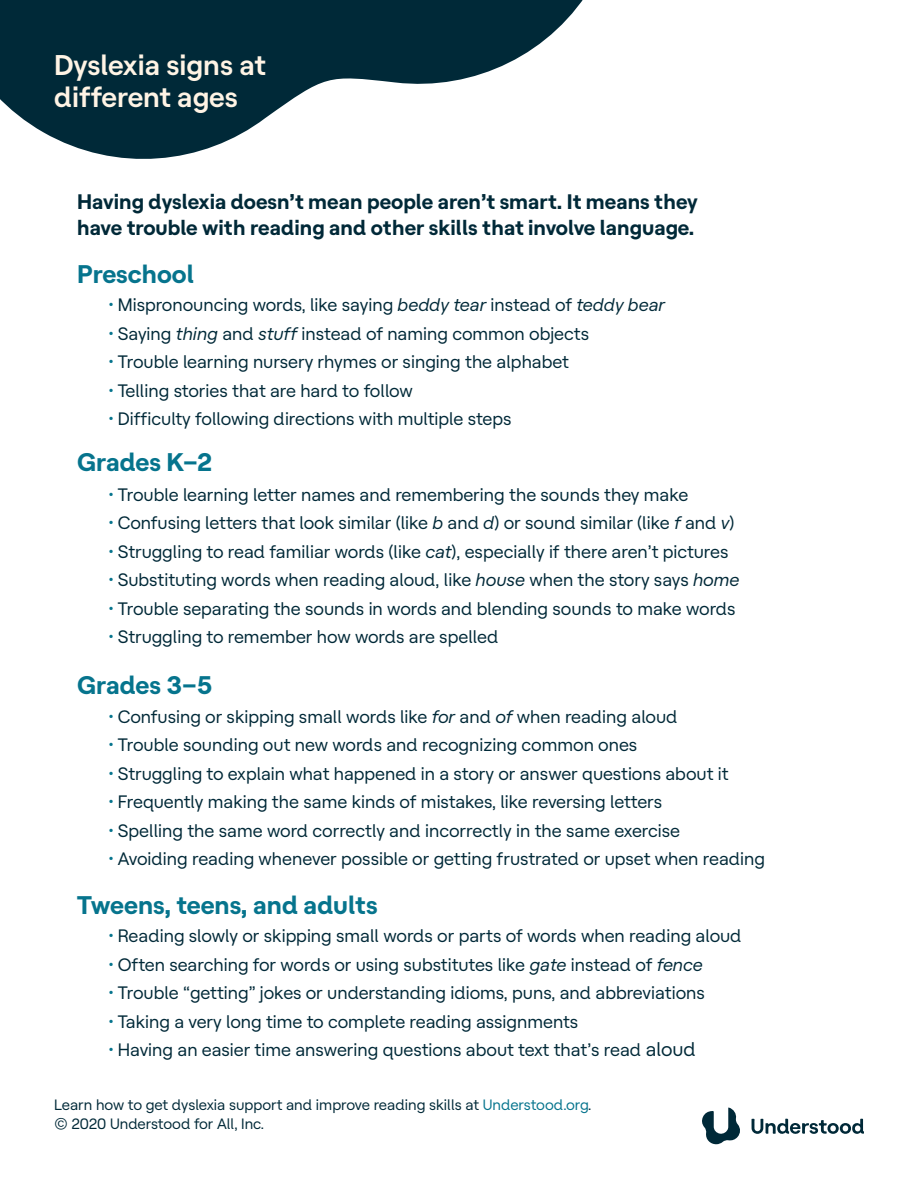
<style>
.page{position:relative;width:918px;height:1188px;background:#fff}
.page>*{position:absolute;margin:0;border:0;box-sizing:border-box;transform-origin:0 0}
.t1{font:600 28.5px/32.2px "Understood Sans";color:#fff4e5}
.t2{font:700 25.5px "Understood Sans";color:#06748d}
.t3{font:700 21px/26.2px "Understood Sans";color:#002938}
.t4{font:18px "Understood Sans";color:#002938}
.t5{font:15px "Understood Sans";color:#002938}
.s1{color:#06748d}
.s2{font-style:italic}
.s3{font-size:19.5px}
</style>
<div class="page">
<svg style="left:0;top:0;width:583px;height:159px;fill:#002938"></svg>
<svg style="left:702px;top:1107px;width:38px;height:37px"></svg>
<svg style="left:752px;top:1119px;width:112px;height:15px"></svg>
<h1 class="t1" style="left:54px;top:47px;width:214px">Dyslexia signs at different ages</h1>
<p class="t3" style="left:77px;top:186px;width:622px">Having dyslexia doesn’t mean people aren’t smart. It means they have trouble with reading and other skills that involve language.</p>
<h2 class="t2" style="left:77px;top:254px;width:118px">Preschool</h2>
<p class="t4" style="left:109px;top:291px;width:558px"><span class="s1">•</span> Mispronouncing words, like saying <span class="s2">beddy tear</span> instead of <span class="s2">teddy bear</span></p>
<p class="t4" style="left:109px;top:320px;width:482px"><span class="s1">•</span> Saying <span class="s2">thing</span> and <span class="s2">stuff</span> instead of naming common objects</p>
<p class="t4" style="left:109px;top:348px;width:462px"><span class="s1">•</span> Trouble learning nursery rhymes or singing the alphabet</p>
<p class="t4" style="left:109px;top:377px;width:306px"><span class="s1">•</span> Telling stories that are hard to follow</p>
<p class="t4" style="left:109px;top:405px;width:404px"><span class="s1">•</span> Difficulty following directions with multiple steps</p>
<h2 class="t2" style="left:77px;top:442px;width:136px">Grades K–2</h2>
<p class="t4" style="left:109px;top:481px;width:581px"><span class="s1">•</span> Trouble learning letter names and remembering the sounds they make</p>
<p class="t4" style="left:109px;top:509px;width:627px"><span class="s1">•</span> Confusing letters that look similar (like <span class="s2">b</span> and <span class="s2">d</span>) or sound similar (like <span class="s2">f</span> and <span class="s2">v</span>)</p>
<p class="t4" style="left:109px;top:538px;width:621px"><span class="s1">•</span> Struggling to read familiar words (like <span class="s2">cat</span>), especially if there aren’t pictures</p>
<p class="t4" style="left:109px;top:566px;width:632px"><span class="s1">•</span> Substituting words when reading aloud, like <span class="s2">house</span> when the story says <span class="s2">home</span></p>
<p class="t4" style="left:109px;top:595px;width:628px"><span class="s1">•</span> Trouble separating the sounds in words and blending sounds to make words</p>
<p class="t4" style="left:109px;top:623px;width:391px"><span class="s1">•</span> Struggling to remember how words are spelled</p>
<h2 class="t2" style="left:77px;top:665px;width:137px">Grades 3–5</h2>
<p class="t4" style="left:109px;top:703px;width:570px"><span class="s1">•</span> Confusing or skipping small words like <span class="s2">for</span> and <span class="s2">of</span> when reading aloud</p>
<p class="t4" style="left:109px;top:731px;width:530px"><span class="s1">•</span> Trouble sounding out new words and recognizing common ones</p>
<p class="t4" style="left:109px;top:760px;width:621px"><span class="s1">•</span> Struggling to explain what happened in a story or answer questions about it</p>
<p class="t4" style="left:109px;top:788px;width:555px"><span class="s1">•</span> Frequently making the same kinds of mistakes, like reversing letters</p>
<p class="t4" style="left:109px;top:817px;width:573px"><span class="s1">•</span> Spelling the same word correctly and incorrectly in the same exercise</p>
<p class="t4" style="left:109px;top:845px;width:658px"><span class="s1">•</span> Avoiding reading whenever possible or getting frustrated or upset when reading</p>
<h2 class="t2" style="left:77px;top:885px;width:302px">Tweens, teens, and adults</h2>
<p class="t4" style="left:109px;top:922px;width:634px"><span class="s1">•</span> Reading slowly or skipping small words or parts of words when reading aloud</p>
<p class="t4" style="left:109px;top:951px;width:596px"><span class="s1">•</span> Often searching for words or using substitutes like <span class="s2">gate</span> instead of <span class="s2">fence</span></p>
<p class="t4" style="left:109px;top:979px;width:598px"><span class="s1">•</span> Trouble “getting” jokes or understanding idioms, puns, and abbreviations</p>
<p class="t4" style="left:109px;top:1008px;width:471px"><span class="s1">•</span> Taking a very long time to complete reading assignments</p>
<p class="t4" style="left:109px;top:1036px;width:589px"><span class="s1">•</span> Having an easier time answering questions about text that’s read <span class="s3">aloud</span></p>
<p class="t5" style="left:54px;top:1093px;width:539px">Learn how to get dyslexia support and improve reading skills at <span class="s1">Understood.org</span>.</p>
<p class="t5" style="left:54px;top:1113px;width:212px">© 2020 Understood for All, Inc.</p>
</div>
